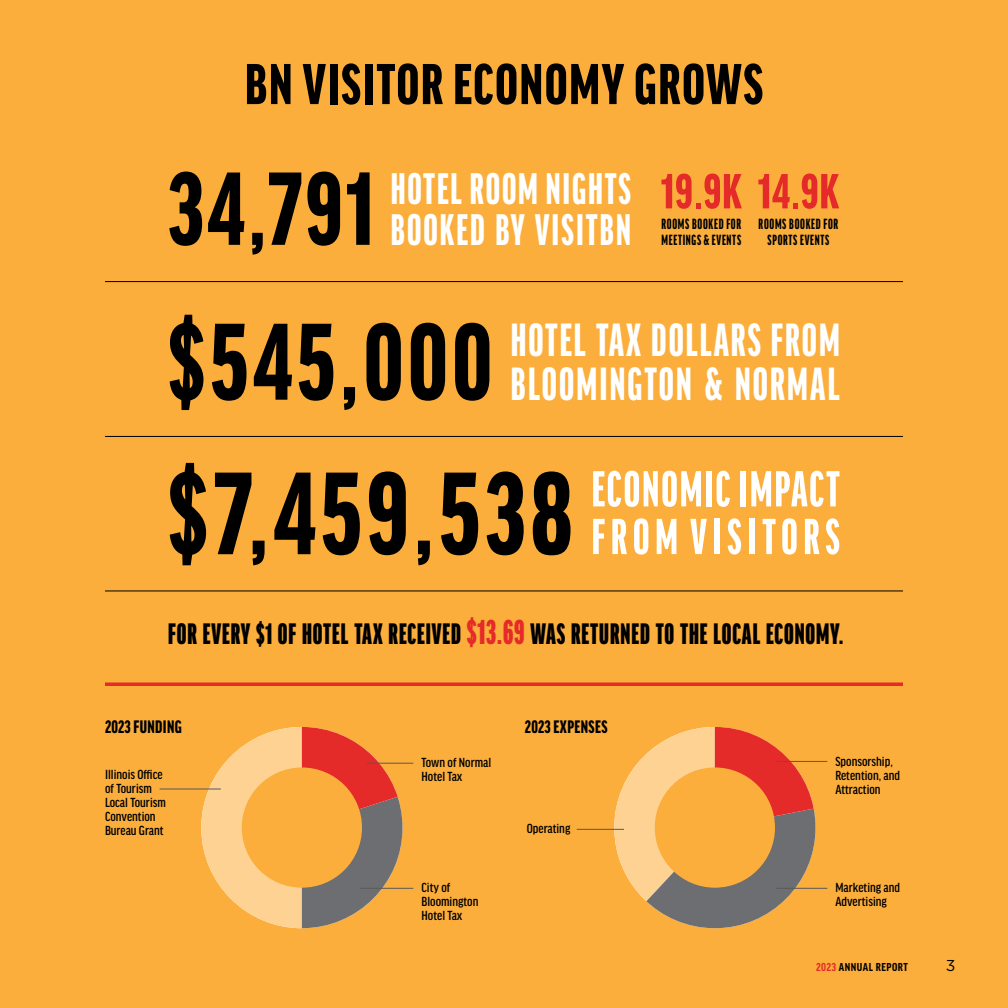
<style>
.page{position:relative;width:1008px;height:1008px;background:#fbae3b}
.page>*{position:absolute;margin:0;border:0;box-sizing:border-box;transform-origin:0 0}
.t1{font:900 extra-condensed 124.6px "Good Headline Pro";letter-spacing:.04em;color:#000}
.t2{font:900 extra-condensed 116.02px "Good Headline Pro";letter-spacing:.04em;color:#000}
.t3{font:900 extra-condensed 110.42px "Good Headline Pro";color:#000}
.t4{font:900 extra-condensed 61.25px "Good Headline Pro";letter-spacing:.03em;color:#000}
.t5{font:900 53.9px "Good Headline Pro Comp";letter-spacing:.04em;color:#fff}
.t6{font:900 53.9px "Good Headline Pro Comp";letter-spacing:.11em;color:#fff}
.t7{font:900 extra-condensed 52.5px "Good Headline Pro";letter-spacing:.02em;color:#e52b29}
.t8{font:900 49.7px/43.9px "Good Headline Pro Comp";letter-spacing:.04em;color:#fff}
.t9{font:900 47.07px "Good Headline Pro Comp";letter-spacing:.04em;color:#fff}
.t10{font:31.5px "Good Headline Pro Comp Ultra";letter-spacing:.03em;color:#000}
.t11{font:900 extra-condensed 19.25px "Good Headline Pro";letter-spacing:.02em;color:#000}
.t12{font:900 15.75px/15.8px "Good Headline Pro Comp";letter-spacing:.045em;color:#000}
.t13{font:15.75px "Gotham";color:#000}
.t14{font:500 condensed 14px/14px "Good Headline Pro";color:#000}
.t15{font:700 condensed 12.25px "Good Headline Pro";letter-spacing:.04em;color:#000}
.s1{font-size:36.75px;color:#e52b29}
.s2{color:#e52b29}
</style>
<div class="page">
<hr style="left:105px;top:281px;width:798px;height:1px;background:#000">
<hr style="left:105px;top:436px;width:798px;height:1px;background:#000">
<hr style="left:105px;top:591px;width:798px;height:1px;background:#000">
<svg style="left:105px;top:682px;width:798px;height:4px;background:#e73b2b"></svg>
<svg style="left:201px;top:727px;width:202px;height:201px"></svg>
<div style="left:242px;top:767px;width:120px;height:121px;background:#fbae3b;border-radius:50%"></div>
<svg style="left:614px;top:727px;width:202px;height:201px"></svg>
<div style="left:655px;top:767px;width:120px;height:121px;background:#fbae3b;border-radius:50%"></div>
<hr style="left:160px;top:789px;width:61px;height:1px;background:#58595b">
<hr style="left:577px;top:829px;width:47px;height:1px;background:#58595b">
<hr style="left:776px;top:888px;width:51px;height:1px;background:#58595b">
<hr style="left:367px;top:763px;width:46px;height:1px;background:#58595b">
<hr style="left:776px;top:761px;width:51px;height:1px;background:#58595b">
<hr style="left:360px;top:888px;width:53px;height:1px;background:#58595b">
<h3 class="t4" style="left:245px;top:54px;width:519px">BN VISITOR ECONOMY GROWS</h3>
<h3 class="t3" style="left:168px;top:155px;width:207px">34,791</h3>
<h3 class="t9" style="left:391px;top:165px;width:242px">HOTEL ROOM NIGHTS</h3>
<h3 class="t9" style="left:391px;top:206px;width:242px">BOOKED BY VISITBN</h3>
<h3 class="t7" style="left:661px;top:165px;width:180px">19.9K 14.9K</h3>
<p class="t12" style="left:661px;top:216px;width:81px">ROOMS BOOKED FOR<br>MEETINGS &amp; EVENTS</p>
<p class="t12" style="left:759px;top:216px;width:81px;text-align:center">ROOMS BOOKED FOR<br>SPORTS EVENTS</p>
<h2 class="t2" style="left:168px;top:305px;width:326px">$545,000</h2>
<h3 class="t8" style="left:511px;top:318px;width:330px">HOTEL TAX DOLLARS FROM<br>BLOOMINGTON &amp; NORMAL</h3>
<h1 class="t1" style="left:168px;top:452px;width:406px">$7,459,538</h1>
<h3 class="t5" style="left:592px;top:462px;width:249px">ECONOMIC IMPACT</h3>
<h3 class="t6" style="left:592px;top:510px;width:249px">FROM VISITORS</h3>
<h3 class="t10" style="left:168px;top:618px;width:677px">FOR EVERY $1 OF HOTEL TAX RECEIVED <span class="s1">$13.69</span> WAS RETURNED TO THE LOCAL ECONOMY.</h3>
<h3 class="t11" style="left:105px;top:717px;width:78px">2023 FUNDING</h3>
<h3 class="t11" style="left:525px;top:717px;width:84px">2023 EXPENSES</h3>
<p class="t14" style="left:422px;top:756px;width:71px">Town of Normal<br>Hotel Tax</p>
<p class="t14" style="left:105px;top:767px;width:62px">Illinois Office of Tourism<br>Local Tourism<br>Convention<br>Bureau Grant</p>
<p class="t14" style="left:527px;top:822px;width:45px">Operating</p>
<p class="t14" style="left:422px;top:881px;width:58px">City of<br>Bloomington<br>Hotel Tax</p>
<p class="t14" style="left:835px;top:755px;width:66px">Sponsorship,<br>Retention, and<br>Attraction</p>
<p class="t14" style="left:835px;top:881px;width:66px">Marketing and<br>Advertising</p>
<p class="t15" style="left:816px;top:962px;width:93px"><span class="s2">2023</span> ANNUAL REPORT</p>
<p class="t13" style="left:946px;top:956px;width:11px">3</p>
</div>
